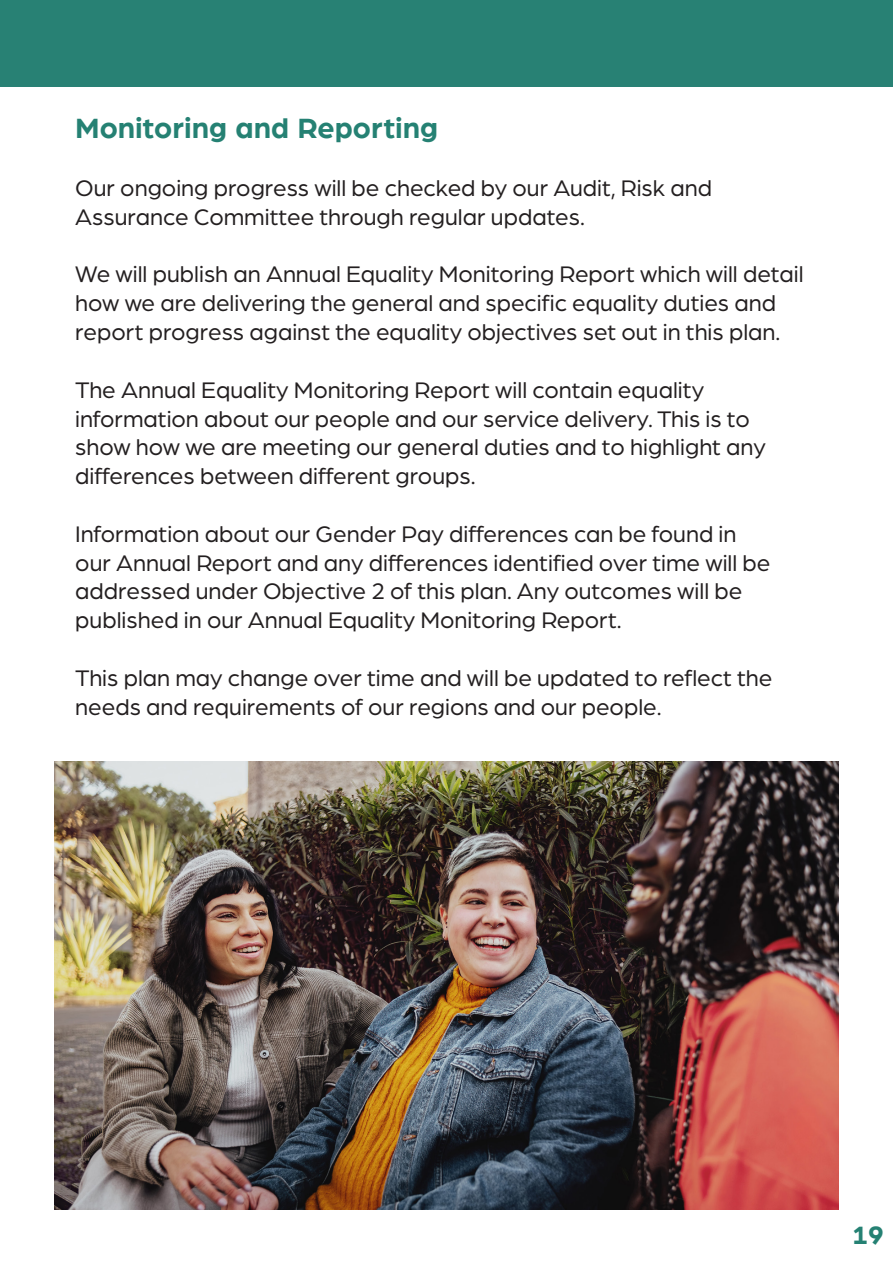
<style>
.page{position:relative;width:893px;height:1263px;background:#fff}
.page>*{position:absolute;margin:0;border:0;box-sizing:border-box;transform-origin:0 0}
.Main_Paragraph_Style{font:700 30px "Arboria";color:#258173}
.Heading_1{font:700 27px "Arboria";color:#258173}
.Main_Paragraph_Style-2{font:24px/28.8px "Arboria";color:#231f20}
</style>
<div class="page">
<div style="left:0;top:0;width:893px;height:86px;background:#288174"></div>
<img style="left:54px;top:761px;width:785px;height:449px">
<p class="Main_Paragraph_Style" style="left:75px;top:108px;width:364px">Monitoring and Reporting</p>
<p class="Main_Paragraph_Style-2" style="left:75px;top:173px;width:638px">Our ongoing progress will be checked by our Audit, Risk and<br>Assurance Committee through regular updates.</p>
<p class="Main_Paragraph_Style-2" style="left:75px;top:259px;width:730px">We will publish an Annual Equality Monitoring Report which will detail how we are delivering the general and specific equality duties and report progress against the equality objectives set out in this plan.</p>
<p class="Main_Paragraph_Style-2" style="left:75px;top:374px;width:692px">The Annual Equality Monitoring Report will contain equality information about our people and our service delivery. This is to show how we are meeting our general duties and to highlight any differences between different groups.</p>
<p class="Main_Paragraph_Style-2" style="left:75px;top:518px;width:697px">Information about our Gender Pay differences can be found in our Annual Report and any differences identified over time will be addressed under Objective 2 of this plan. Any outcomes will be published in our Annual Equality Monitoring Report.</p>
<p class="Main_Paragraph_Style-2" style="left:75px;top:662px;width:699px">This plan may change over time and will be updated to reflect the needs and requirements of our regions and our people.</p>
<p class="Heading_1" style="left:853px;top:1216px;width:33px">19</p>
</div>
